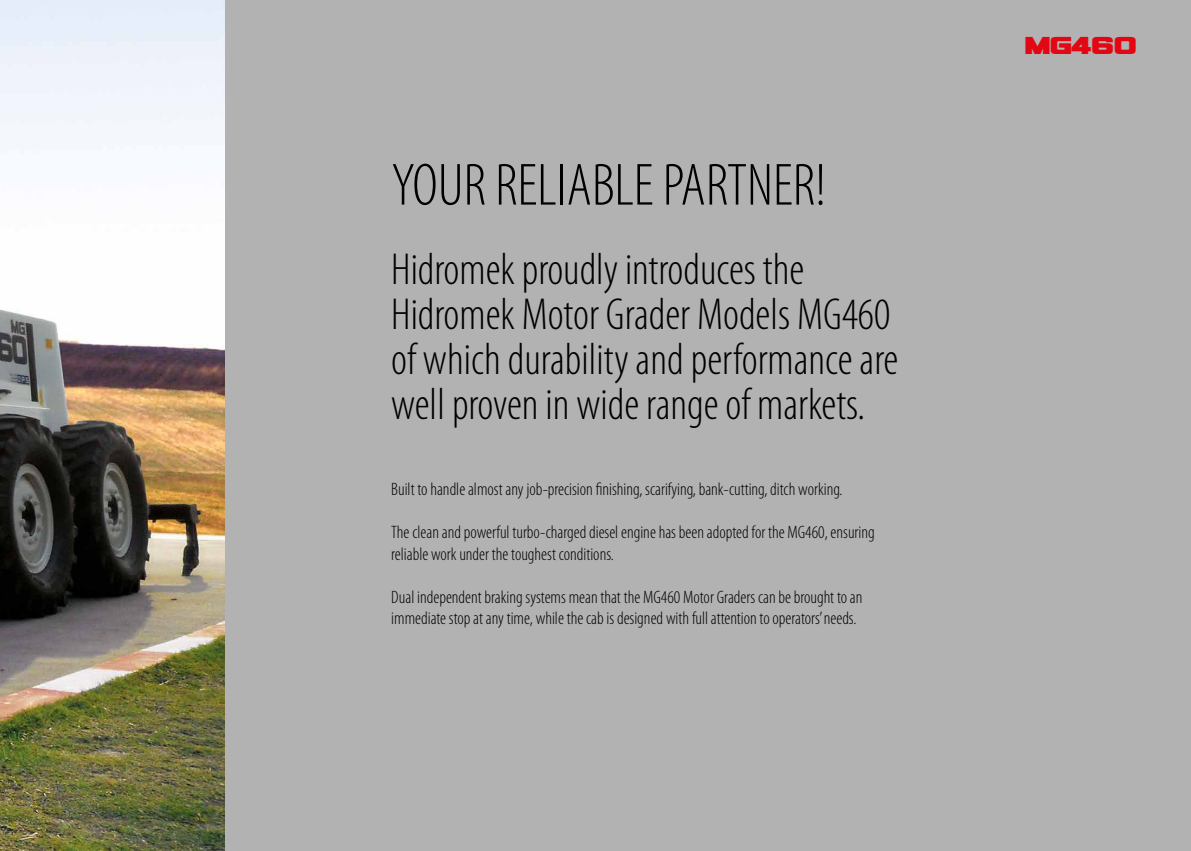
<style>
.page{position:relative;width:1191px;height:851px;background:#fff}
.page>*{position:absolute;margin:0;border:0;box-sizing:border-box;transform-origin:0 0}
.t1{font:300 condensed 60px "Myriad Pro";color:#000}
.t2{font:300 condensed 45px/45px "Myriad Pro";color:#000}
.t3{font:34.2px "Vipnagorgialla";color:#e30613}
.t4{font:300 condensed 18px/21.6px "Myriad Pro";color:#000}
</style>
<div class="page">
<div style="left:0;top:0;width:1191px;height:850px;background:#b2b2b2"></div>
<img style="left:0;top:0;width:224px;height:850px">
<h1 class="t1" style="left:391px;top:153px;width:436px">YOUR RELIABLE PARTNER!</h1>
<h2 class="t2" style="left:391px;top:248px;width:508px">Hidromek proudly introduces the Hidromek Motor Grader Models MG460 of which durability and performance are well proven in wide range of markets.</h2>
<p class="t4" style="left:391px;top:478px;width:453px">Built to handle almost any job-precision finishing, scarifying, bank-cutting, ditch working.</p>
<p class="t4" style="left:391px;top:521px;width:485px">The clean and powerful turbo-charged diesel engine has been adopted for the MG460, ensuring reliable work under the toughest conditions.</p>
<p class="t4" style="left:391px;top:586px;width:473px">Dual independent braking systems mean that the MG460 Motor Graders can be brought to an immediate stop at any time, while the cab is designed with full attention to operators’ needs.</p>
<h3 class="t3" style="left:1024px;top:30px;width:114px">MG460</h3>
</div>
